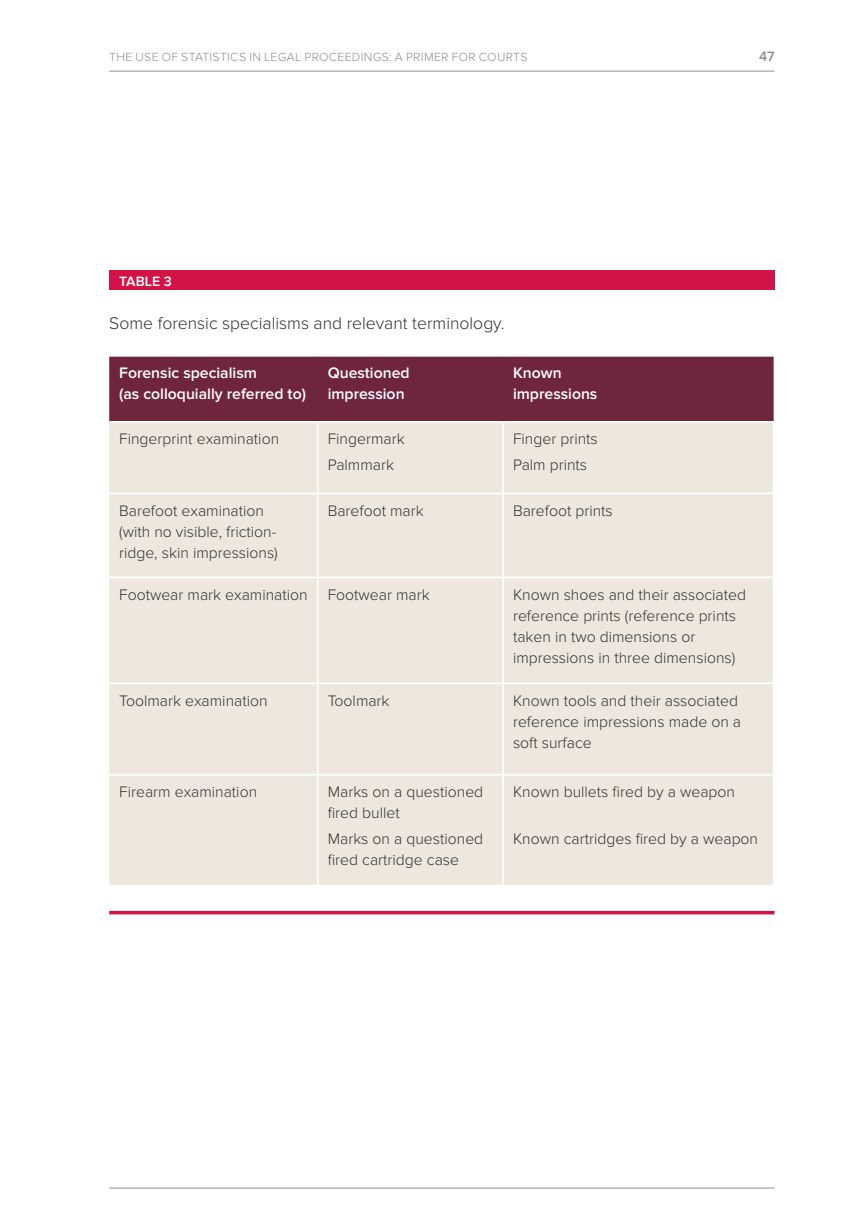
<style>
.page{position:relative;width:849px;height:1231px;background:#fff}
.page>*{position:absolute;margin:0;border:0;box-sizing:border-box;transform-origin:0 0}
.t1{font:300 17.5px "Proxima Nova";color:#333132}
.t2{font:300 15.75px/21px "Proxima Nova";color:#333132}
.t3{font:600 15.75px/21px "Proxima Nova";color:#fff}
.t4{font:600 14px "Proxima Nova";color:#fff}
.t5{font:600 14px "Proxima Nova";color:#978c87}
.t6{font:300 12.25px "Proxima Nova";letter-spacing:.025em;color:#978c87}
</style>
<div class="page">
<hr style="left:109px;top:1187px;width:665px;height:1px;background:#978c87">
<hr style="left:109px;top:71px;width:665px;height:1px;background:#978c87">
<div style="left:109px;top:270px;width:665px;height:20px;background:#d31245"></div>
<div style="left:109px;top:356px;width:664px;height:65px;background:#6f263d"></div>
<div style="left:109px;top:423px;width:663px;height:461px;background:#ede7dd"></div>
<hr style="left:317px;top:423px;width:1px;height:69px;background:#fff">
<hr style="left:502px;top:423px;width:2px;height:69px;background:#fff">
<hr style="left:109px;top:492px;width:208px;height:2px;background:#fff">
<hr style="left:317px;top:492px;width:186px;height:2px;background:#fff">
<hr style="left:317px;top:494px;width:1px;height:82px;background:#fff">
<hr style="left:503px;top:492px;width:271px;height:2px;background:#fff">
<hr style="left:502px;top:494px;width:2px;height:82px;background:#fff">
<hr style="left:109px;top:576px;width:208px;height:2px;background:#fff">
<hr style="left:317px;top:576px;width:186px;height:2px;background:#fff">
<hr style="left:317px;top:578px;width:1px;height:104px;background:#fff">
<hr style="left:503px;top:576px;width:271px;height:2px;background:#fff">
<hr style="left:502px;top:578px;width:2px;height:104px;background:#fff">
<hr style="left:109px;top:682px;width:208px;height:2px;background:#fff">
<hr style="left:317px;top:682px;width:186px;height:2px;background:#fff">
<hr style="left:317px;top:684px;width:1px;height:89px;background:#fff">
<hr style="left:503px;top:682px;width:271px;height:2px;background:#fff">
<hr style="left:502px;top:684px;width:2px;height:89px;background:#fff">
<hr style="left:109px;top:773px;width:208px;height:2px;background:#fff">
<hr style="left:317px;top:773px;width:186px;height:2px;background:#fff">
<hr style="left:317px;top:775px;width:1px;height:109px;background:#fff">
<hr style="left:503px;top:773px;width:271px;height:2px;background:#fff">
<hr style="left:502px;top:775px;width:2px;height:109px;background:#fff">
<svg style="left:109px;top:910px;width:665px;height:4px;fill:#d31245"></svg>
<p class="t6" style="left:109px;top:50px;width:419px">THE USE OF STATISTICS IN LEGAL PROCEEDINGS: A PRIMER FOR COURTS</p>
<p class="t5" style="left:758px;top:48px;width:17px">47</p>
<p class="t4" style="left:119px;top:273px;width:54px">TABLE 3</p>
<p class="t1" style="left:109px;top:313px;width:396px">Some forensic specialisms and relevant terminology.</p>
<p class="t3" style="left:119px;top:362px;width:188px">Forensic specialism<br>(as colloquially referred to)</p>
<p class="t3" style="left:327px;top:362px;width:83px">Questioned impression</p>
<p class="t3" style="left:513px;top:362px;width:86px">Known impressions</p>
<p class="t2" style="left:119px;top:428px;width:161px">Fingerprint examination</p>
<p class="t2" style="left:327px;top:426px;width:78px;line-height:25.9px">Fingermark<br>Palmmark</p>
<p class="t2" style="left:513px;top:426px;width:86px;line-height:25.9px">Finger prints<br>Palm prints</p>
<p class="t2" style="left:119px;top:500px;width:160px">Barefoot examination (with no visible, friction&shy;ridge, skin impressions)</p>
<p class="t2" style="left:327px;top:500px;width:97px">Barefoot mark</p>
<p class="t2" style="left:513px;top:500px;width:101px">Barefoot prints</p>
<p class="t2" style="left:119px;top:584px;width:190px">Footwear mark examination</p>
<p class="t2" style="left:327px;top:584px;width:103px">Footwear mark</p>
<p class="t2" style="left:513px;top:584px;width:234px">Known shoes and their associated reference prints (reference prints taken in two dimensions or impressions in three dimensions)</p>
<p class="t2" style="left:119px;top:690px;width:150px">Toolmark examination</p>
<p class="t2" style="left:327px;top:690px;width:63px">Toolmark</p>
<p class="t2" style="left:513px;top:690px;width:229px">Known tools and their associated reference impressions made on a soft surface</p>
<p class="t2" style="left:119px;top:781px;width:139px">Firearm examination</p>
<p class="t2" style="left:327px;top:781px;width:157px">Marks on a questioned fired bullet</p>
<p class="t2" style="left:327px;top:828px;width:157px">Marks on a questioned fired cartridge case</p>
<p class="t2" style="left:513px;top:781px;width:223px">Known bullets fired by a weapon</p>
<p class="t2" style="left:513px;top:828px;width:246px">Known cartridges fired by a weapon</p>
</div>
